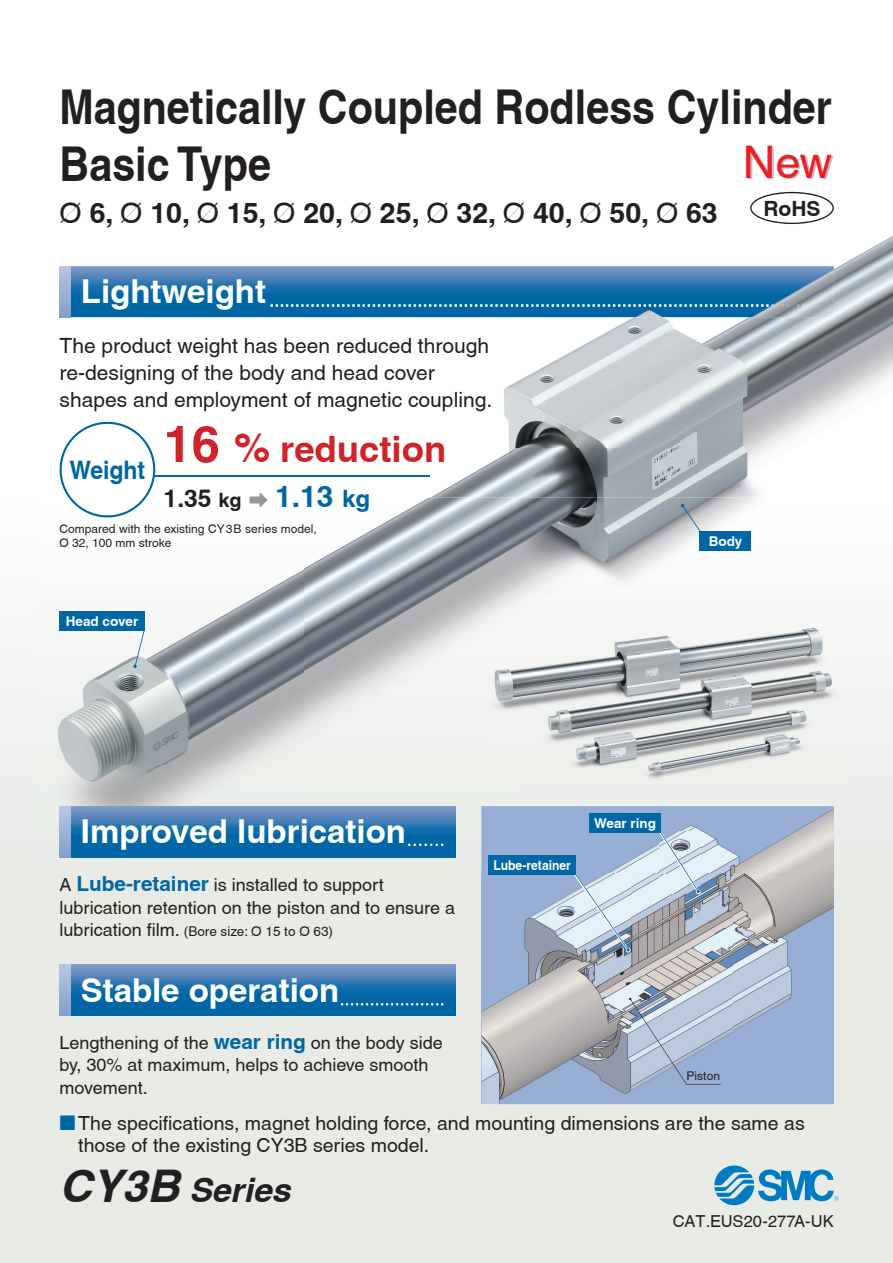
<style>
.page{position:relative;width:893px;height:1263px;background:#fff}
.page>*{position:absolute;margin:0;border:0;box-sizing:border-box;transform-origin:0 0}
.t1{font:700 48px/57px "Helvetica";color:#231f20;scale:.86 1}
.t2{font:45px "Helvetica";color:#ee1d23}
.t3{font:700 36.45px "Helvetica";color:#d1232a}
.t4{font:italic 700 33.75px "Helvetica";color:#231f20}
.t5{font:700 33px "Helvetica";color:#fff}
.t6{font:700 28.5px "Helvetica";color:#231f20}
.t7{font:700 25.5px "Helvetica";color:#0166a5;scale:.9 1}
.t8{font:700 24.75px "Helvetica";color:#231f20}
.t9{font:21px/27px "Helvetica";color:#231f20}
.t10{font:700 21px "Helvetica";color:#231f20}
.t11{font:19.5px/22.5px "Helvetica";color:#231f20}
.t12{font:18px/22.5px "Helvetica";color:#231f20}
.t13{font:16.5px "Helvetica";color:#231f20}
.t14{font:13.5px "Helvetica";color:#231f20}
.t15{font:700 13.5px "Helvetica";color:#fff}
.t16{font:700 13.5px "Helvetica";color:#fff;scale:.9 1}
.t17{font:12px/14.4px "Helvetica";color:#231f20}
.s1{font-weight:400}
.s2{font-size:50.7px}
.s3{font-size:40.5px}
.s4{font-size:19.8px}
.s5{font-size:30px;color:#0166a5}
.s6{font-size:24px;color:#0166a5}
.s7{font-weight:700;font-size:20.7px;color:#0166a5}
.s8{font-size:18px}
.s9{font-family:"European Pi Three";color:#0166a5}
.s10{font-size:45px}
</style>
<div class="page">
<div style="left:0;top:652px;width:892px;height:611px;background:#e8ebe6"></div>
<img style="left:481px;top:820px;width:352px;height:284px">
<img style="left:59px;top:207px;width:833px;height:290px">
<img style="left:37px;top:497px;width:483px;height:376px">
<img style="left:519px;top:497px;width:373px;height:161px">
<div style="left:841px;top:658px;width:51px;height:215px;background:#eef0ed"></div>
<img style="left:519px;top:784px;width:322px;height:36px">
<img style="left:833px;top:819px;width:8px;height:54px">
<img style="left:70px;top:266px;width:763px;height:51px">
<img style="left:83px;top:279px;width:182px;height:31px">
<img style="left:60px;top:266px;width:10px;height:51px">
<img style="left:270px;top:304px;width:549px;height:3px">
<div style="left:60px;top:611px;width:85px;height:20px;background:#0166a5"></div>
<div style="left:700px;top:531px;width:51px;height:19px;background:#0166a5"></div>
<img style="left:659px;top:831px;width:41px;height:63px">
<svg style="left:660px;top:832px;width:39px;height:61px;background:#ccdbe6"></svg>
<svg style="left:133px;top:631px;width:12px;height:37px"></svg>
<img style="left:574px;top:873px;width:56px;height:79px">
<svg style="left:575px;top:874px;width:54px;height:77px;background:#c8d7e5"></svg>
<svg style="left:629px;top:998px;width:91px;height:87px;background:#aebed4"></svg>
<svg style="left:681px;top:504px;width:19px;height:28px"></svg>
<svg style="left:70px;top:806px;width:385px;height:51px;background:#2875af"></svg>
<svg style="left:60px;top:806px;width:10px;height:51px"></svg>
<svg style="left:408px;top:844px;width:35px;height:2px"></svg>
<svg style="left:70px;top:965px;width:385px;height:51px;background:#2675af"></svg>
<svg style="left:341px;top:1003px;width:102px;height:3px"></svg>
<svg style="left:60px;top:965px;width:10px;height:51px"></svg>
<hr style="left:107px;top:475px;width:323px;height:1px;background:#0166a5">
<svg style="left:60px;top:422px;width:95px;height:95px"></svg>
<img style="left:486px;top:626px;width:356px;height:158px">
<div style="left:589px;top:813px;width:72px;height:20px;background:#0166a5"></div>
<div style="left:488px;top:856px;width:88px;height:19px;background:#0166a5"></div>
<svg style="left:714px;top:1165px;width:124px;height:40px;background:#7fb8d5"></svg>
<svg style="left:750px;top:192px;width:83px;height:32px"></svg>
<svg style="left:250px;top:492px;width:18px;height:16px"></svg>
<h1 class="t1" style="left:60px;top:83px;width:899px">Magnetically Coupled Rodless Cylinder<br>Basic Type</h1>
<h3 class="t6" style="left:60px;top:203px;width:659px"><span class="s1">Ø</span> 6, <span class="s1">Ø</span> 10, <span class="s1">Ø</span> 15, <span class="s1">Ø</span> 20, <span class="s1">Ø</span> 25, <span class="s1">Ø</span> 32, <span class="s1">Ø</span> 40, <span class="s1">Ø</span> 50, <span class="s1">Ø</span> 63</h3>
<p class="t10" style="left:763px;top:201px;width:59px">RoHS</p>
<h2 class="t2" style="left:743px;top:146px;width:91px">New</h2>
<h3 class="t5" style="left:81px;top:280px;width:187px">Lightweight</h3>
<p class="t9" style="left:60px;top:334px;width:434px">The product weight has been reduced through re-designing of the body and head cover shapes and employment of magnetic coupling.</p>
<h3 class="t3" style="left:164px;top:436px;width:284px"><span class="s2">16</span> <span class="s3">%</span> reduction</h3>
<h3 class="t8" style="left:164px;top:489px;width:208px">1.35 <span class="s4">kg</span> <span class="s5">1.13</span> <span class="s6">kg</span></h3>
<p class="t17" style="left:60px;top:523px;width:259px">Compared with the existing CY3B series model,<br>Ø 32, 100 mm stroke</p>
<h3 class="t7" style="left:70px;top:460px;width:86px">Weight</h3>
<p class="t15" style="left:66px;top:616px;width:74px">Head cover</p>
<p class="t15" style="left:708px;top:536px;width:35px">Body</p>
<h3 class="t5" style="left:81px;top:820px;width:327px">Improved lubrication</h3>
<p class="t12" style="left:60px;top:875px;width:397px">A <span class="s7">Lube-retainer</span> is installed to support lubrication retention on the piston and to ensure a</p>
<p class="t14" style="left:60px;top:926px;width:275px"><span class="s8">lubrication film.</span> (Bore size: Ø 15 to Ø 63)</p>
<h3 class="t5" style="left:81px;top:978px;width:260px">Stable operation</h3>
<p class="t12" style="left:60px;top:1033px;width:385px">Lengthening of the <span class="s7">wear ring</span> on the body side by, 30% at maximum, helps to achieve smooth movement.</p>
<p class="t16" style="left:493px;top:860px;width:88px">Lube-retainer</p>
<p class="t15" style="left:594px;top:818px;width:63px">Wear ring</p>
<p class="t17" style="left:686px;top:1070px;width:35px">Piston</p>
<p class="t11" style="left:78px;top:1114px;width:728px;text-indent:-19px"><span class="s9">-</span>The specifications, magnet holding force, and mounting dimensions are the same as those of the existing CY3B series model.</p>
<h3 class="t4" style="left:60px;top:1178px;width:232px"><span class="s10">CY3B</span> Series</h3>
<p class="t13" style="left:672px;top:1215px;width:163px">CAT.EUS20-277A-UK</p>
</div>
